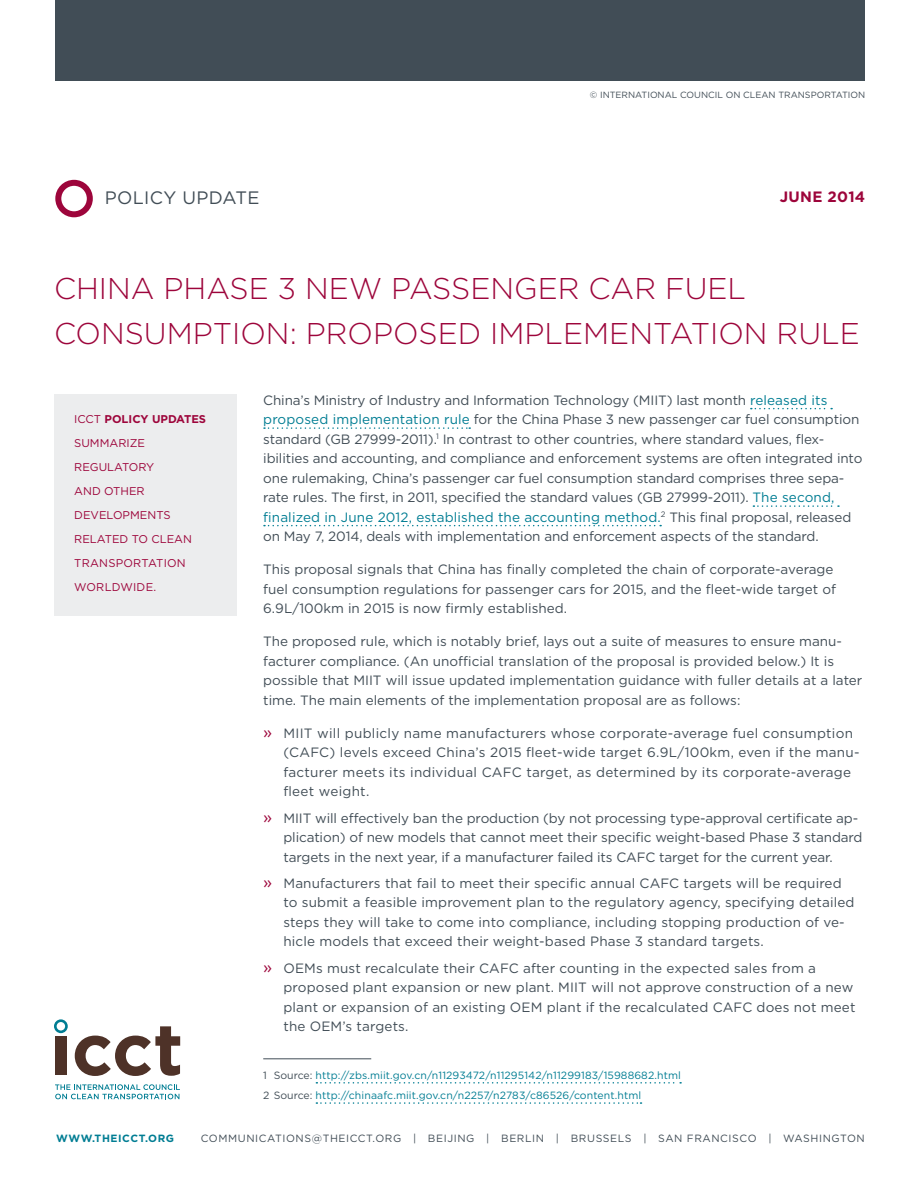
<style>
.page{position:relative;width:918px;height:1188px;background:#fff}
.page>*{position:absolute;margin:0;border:0;box-sizing:border-box;transform-origin:0 0}
.t1{font:300 30px/45px "Gotham";color:#9d053b}
.t2{font:18px "Gotham";letter-spacing:.02em;color:#414d56}
.t3{font:700 15px "Gotham";letter-spacing:.02em;color:#9d053b}
.t4{font:13.5px/19.5px "Gotham";color:#414d56}
.t5{font:13.5px/19.5px "Gotham";letter-spacing:.02em;color:#414d56}
.t6{font:11.25px/24px "Gotham";color:#9d053b}
.t7{font:10.5px/20.2px "Gotham";letter-spacing:.01em;color:#007d93}
.t8{font:10.5px "Gotham";letter-spacing:.055em;color:#414d56}
.t9{font:700 10.5px "Gotham";letter-spacing:.055em;color:#007d93}
.t10{font:9px "Gotham";color:#414d56}
.s1{font-weight:700}
.s2{color:#007d93}
.s3{font-size:16.5px;color:#9d053b}
.s4{color:#414d56}
</style>
<div class="page">
<svg style="left:55px;top:1084px;width:125px;height:15px"></svg>
<div style="left:55px;top:1036px;width:11px;height:39px;background:#4e3228"></div>
<svg style="left:75px;top:1026px;width:105px;height:50px"></svg>
<svg style="left:54px;top:1019px;width:14px;height:14px"></svg>
<div style="left:55px;top:180px;width:38px;height:37px;border:6px solid #9d053b;border-radius:50%"></div>
<div style="left:55px;top:0;width:810px;height:81px;background:#414d56"></div>
<svg style="left:751px;top:408px;width:81px;height:1px"></svg>
<svg style="left:264px;top:427px;width:206px;height:2px"></svg>
<svg style="left:753px;top:505px;width:86px;height:2px"></svg>
<svg style="left:264px;top:525px;width:397px;height:1px"></svg>
<hr style="left:263px;top:1058px;width:108px;height:1px;background:#414d56">
<svg style="left:316px;top:1082px;width:365px;height:2px"></svg>
<svg style="left:316px;top:1102px;width:326px;height:2px"></svg>
<div style="left:54px;top:394px;width:182px;height:222px;background:#ecedee"></div>
<p class="t10" style="left:590px;top:89px;width:277px">© INTERNATIONAL COUNCIL ON CLEAN TRANSPORTATION</p>
<h2 class="t2" style="left:105px;top:186px;width:156px">POLICY UPDATE</h2>
<p class="t3" style="left:780px;top:187px;width:87px">JUNE 2014</p>
<h1 class="t1" style="left:54px;top:265px;width:807px">CHINA PHASE 3 NEW PASSENGER CAR FUEL<br>CONSUMPTION: PROPOSED IMPLEMENTATION RULE</h1>
<p class="t6" style="left:74px;top:407px;width:133px">ICCT <span class="s1">POLICY UPDATES<br></span>SUMMARIZE<br>REGULATORY<br>AND OTHER<br>DEVELOPMENTS<br>RELATED TO CLEAN<br>TRANSPORTATION<br>WORLDWIDE.</p>
<p class="t4" style="left:263px;top:390px;width:601px">China’s Ministry of Industry and Information Technology (MIIT) last month <span class="s2">released its proposed implementation rule</span> for the China Phase 3 new passenger car fuel consumption standard (GB 27999-2011).<sup>1</sup> In contrast to other countries, where standard values, flex&shy;ibilities and accounting, and compliance and enforcement systems are often integrated into one rulemaking, China’s passenger car fuel consumption standard comprises three sepa&shy;rate rules. The first, in 2011, specified the standard values (GB 27999-2011). <span class="s2">The second, finalized in June 2012, established the accounting method.</span><sup>2</sup> This final proposal, released on May 7, 2014, deals with implementation and enforcement aspects of the standard.</p>
<p class="t4" style="left:263px;top:560px;width:574px">This proposal signals that China has finally completed the chain of corporate-average fuel consumption regulations for passenger cars for 2015, and the fleet-wide target of<br>6.9L/100km in 2015 is now firmly established.</p>
<p class="t4" style="left:263px;top:632px;width:601px">The proposed rule, which is notably brief, lays out a suite of measures to ensure manu&shy;facturer compliance. (An unofficial translation of the proposal is provided below.) It is possible that MIIT will issue updated implementation guidance with fuller details at a later time. The main elements of the implementation proposal are as follows:</p>
<p class="t5" style="left:284px;top:723px;width:578px;text-indent:-20px"><span class="s3">»</span> MIIT will publicly name manufacturers whose corporate-average fuel consumption (CAFC) levels exceed China’s 2015 fleet-wide target 6.9L/100km, even if the manu&shy;facturer meets its individual CAFC target, as determined by its corporate-average fleet weight.</p>
<p class="t4" style="left:284px;top:808px;width:581px;text-indent:-20px"><span class="s3">»</span> MIIT will effectively ban the production (by not processing type-approval certificate ap&shy;plication) of new models that cannot meet their specific weight-based Phase 3 standard targets in the next year, if a manufacturer failed its CAFC target for the current year.</p>
<p class="t4" style="left:284px;top:873px;width:573px;text-indent:-20px"><span class="s3">»</span> Manufacturers that fail to meet their specific annual CAFC targets will be required to submit a feasible improvement plan to the regulatory agency, specifying detailed steps they will take to come into compliance, including stopping production of ve&shy;hicle models that exceed their weight-based Phase 3 standard targets.</p>
<p class="t4" style="left:284px;top:958px;width:574px;text-indent:-20px"><span class="s3">»</span> OEMs must recalculate their CAFC after counting in the expected sales from a proposed plant expansion or new plant. MIIT will not approve construction of a new plant or expansion of an existing OEM plant if the recalculated CAFC does not meet the OEM’s targets.</p>
<p class="t7" style="left:263px;top:1065px;width:419px"><span class="s4">1 Source:</span> http://zbs.miit.gov.cn/n11293472/n11295142/n11299183/15988682.html<br><span class="s4">2 Source:</span> http://chinaafc.miit.gov.cn/n2257/n2783/c86526/content.html</p>
<p class="t9" style="left:56px;top:1132px;width:119px">WWW.THEICCT.ORG</p>
<p class="t8" style="left:201px;top:1132px;width:666px">COMMUNICATIONS@THEICCT.ORG | BEIJING | BERLIN | BRUSSELS | SAN FRANCISCO | WASHINGTON</p>
</div>
